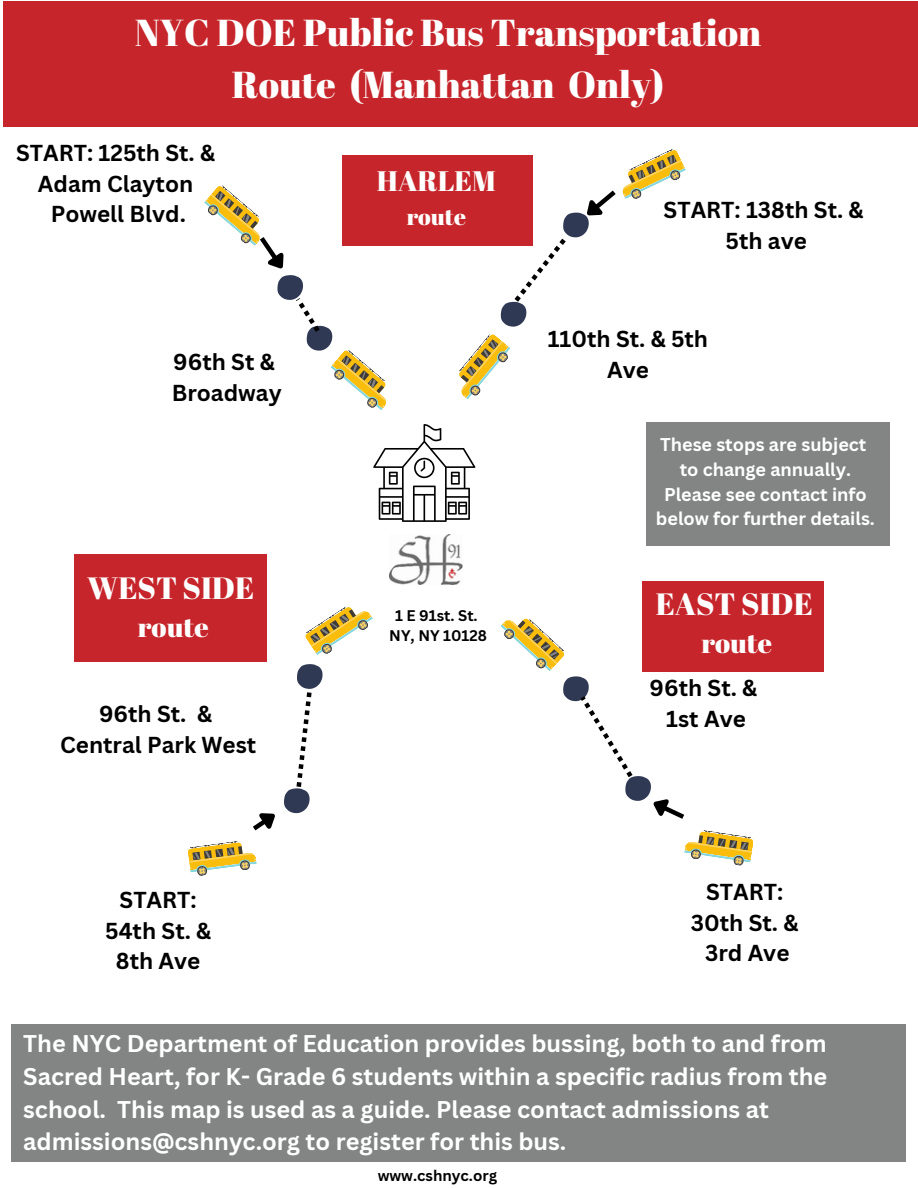
<style>
.page{position:relative;width:918px;height:1188px;background:#fff}
.page>*{position:absolute;margin:0;border:0;box-sizing:border-box;transform-origin:0 0}
.t1{font:37.5px/51.8px "Abril Fatface";color:#fff;text-align:center}
.t2{font:30.75px "Abril Fatface";color:#fff}
.t3{font:28.2px "Abril Fatface";color:#fff}
.t4{font:27.75px "Abril Fatface";color:#fff}
.t5{font:700 23.55px/32.7px "Canva Sans";color:#fff}
.t6{font:23.25px "Abril Fatface";color:#fff}
.t7{font:700 22.5px/30.3px "Canva Sans";color:#000;text-align:center}
.t8{font:700 18px/24.8px "Canva Sans";color:#fff;text-align:center}
.t9{font:700 15px "Canva Sans";color:#000}
</style>
<div class="page">
<div style="left:3px;top:2px;width:915px;height:125px;background:#c6262b"></div>
<svg style="left:373px;top:424px;width:102px;height:98px"></svg>
<img style="left:389px;top:534px;width:73px;height:51px">
<div style="left:342px;top:155px;width:190px;height:91px;background:#c6262b"></div>
<div style="left:643px;top:581px;width:181px;height:90px;background:#c6262b"></div>
<svg style="left:459px;top:334px;width:51px;height:66px"></svg>
<div style="left:75px;top:555px;width:192px;height:107px;background:#c6262b"></div>
<svg style="left:305px;top:606px;width:68px;height:49px"></svg>
<div style="left:12px;top:1024px;width:894px;height:138px;background:#838585"></div>
<div style="left:647px;top:423px;width:243px;height:123px;background:#838585"></div>
<svg style="left:204px;top:185px;width:182px;height:225px"></svg>
<svg style="left:501px;top:149px;width:185px;height:178px"></svg>
<svg style="left:188px;top:664px;width:135px;height:212px"></svg>
<svg style="left:501px;top:608px;width:188px;height:211px"></svg>
<svg style="left:684px;top:830px;width:70px;height:36px"></svg>
<p class="t1" style="left:135px;top:6px;width:628px">NYC DOE Public Bus Transportation<br>Route (Manhattan Only)</p>
<p class="t7" style="left:16px;top:138px;width:201px">START: 125th St. &amp;</p>
<p class="t7" style="left:38px;top:168px;width:157px">Adam Clayton</p>
<p class="t7" style="left:51px;top:198px;width:137px">Powell Blvd.</p>
<p class="t7" style="left:664px;top:194px;width:202px">START: 138th St. &amp;</p>
<p class="t7" style="left:726px;top:225px;width:83px">5th ave</p>
<p class="t3" style="left:377px;top:161px;width:120px">HARLEM</p>
<p class="t6" style="left:407px;top:200px;width:61px">route</p>
<p class="t7" style="left:173px;top:346px;width:103px">96th St &amp;</p>
<p class="t7" style="left:172px;top:377px;width:112px">Broadway</p>
<p class="t2" style="left:87px;top:567px;width:169px">WEST SIDE</p>
<p class="t4" style="left:138px;top:608px;width:72px">route</p>
<p class="t7" style="left:99px;top:698px;width:114px">96th St. &amp;</p>
<p class="t7" style="left:60px;top:729px;width:198px">Central Park West</p>
<p class="t7" style="left:120px;top:884px;width:79px">START:</p>
<p class="t7" style="left:105px;top:915px;width:108px">54th St. &amp;</p>
<p class="t7" style="left:116px;top:945px;width:86px">8th Ave</p>
<p class="t9" style="left:395px;top:605px;width:84px">1 E 91st. St.</p>
<p class="t9" style="left:389px;top:625px;width:99px">NY, NY 10128</p>
<p class="t7" style="left:548px;top:323px;width:162px">110th St. &amp; 5th<br>Ave</p>
<p class="t8" style="left:660px;top:432px;width:208px">These stops are subject</p>
<p class="t8" style="left:656px;top:457px;width:220px">to change annually.<br>Please see contact info below for further details.</p>
<p class="t2" style="left:656px;top:582px;width:159px">EAST SIDE</p>
<p class="t4" style="left:701px;top:624px;width:72px">route</p>
<p class="t7" style="left:650px;top:672px;width:109px">96th St. &amp;</p>
<p class="t7" style="left:666px;top:703px;width:81px">1st Ave</p>
<p class="t7" style="left:706px;top:876px;width:79px">START:</p>
<p class="t7" style="left:691px;top:907px;width:109px">30th St. &amp;</p>
<p class="t7" style="left:705px;top:937px;width:86px">3rd Ave</p>
<p class="t5" style="left:23px;top:1027px;width:806px">The NYC Department of Education provides bussing, both to and from Sacred Heart, for K- Grade 6 students within a specific radius from the school. This map is used as a guide. Please contact admissions at admissions@cshnyc.org to register for this bus.</p>
<p class="t9" style="left:378px;top:1165px;width:121px">www.cshnyc.org</p>
</div>
